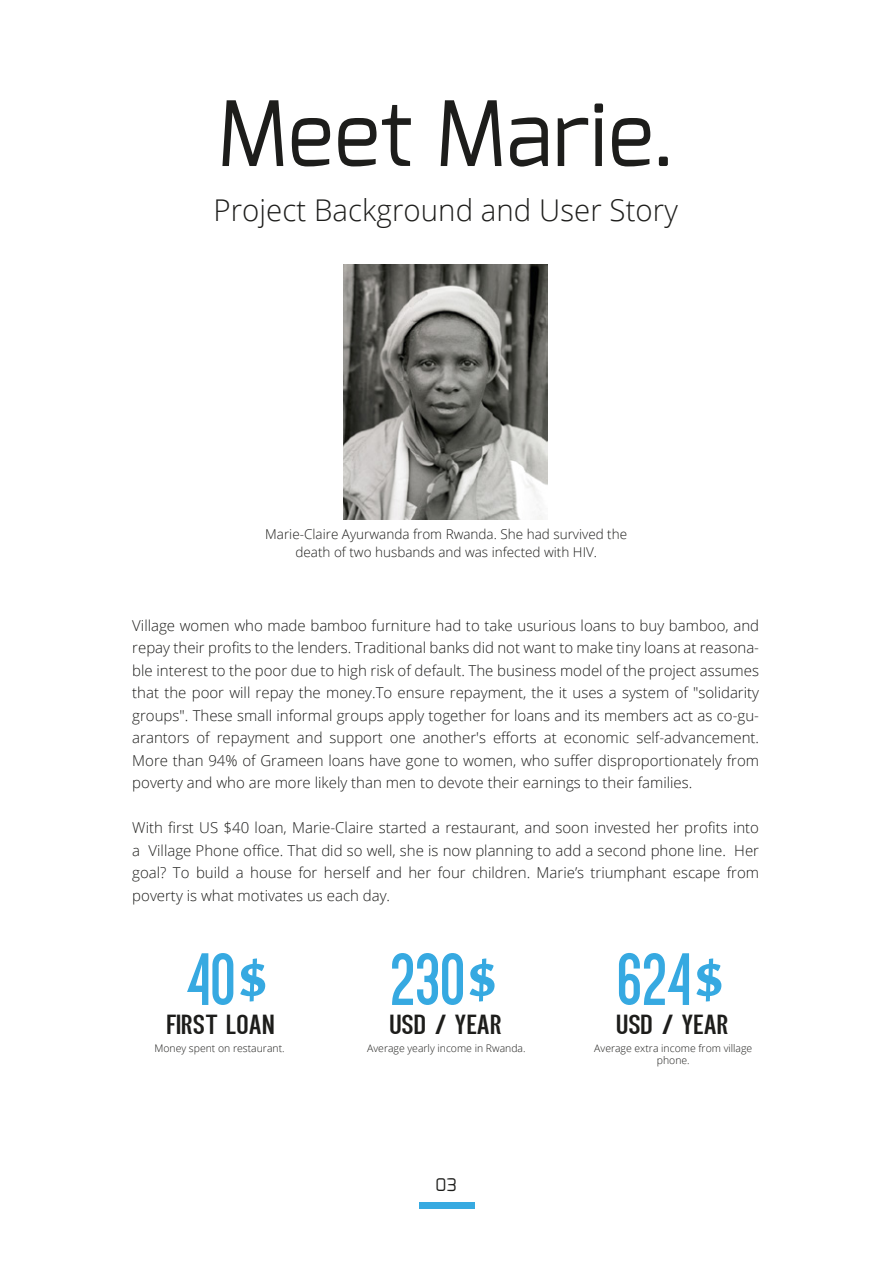
<style>
.page{position:relative;width:893px;height:1263px;background:#fff}
.page>*{position:absolute;margin:0;border:0;box-sizing:border-box;transform-origin:0 0}
.t1{font:89.85px "Exo";color:#1d1d1b}
.t2{font:81.15px "Equal Sans Demo";color:#36a9e1}
.t3{font:30.15px "Equal Sans Demo";color:#1d1d1b;scale:1.31 1}
.t4{font:300 30px "Open Sans";color:#1d1d1b}
.t5{font:17.4px "Exo";color:#1d1d1b}
.t6{font:300 15px/22.5px "Open Sans";color:#1d1d1b;text-align:justify}
.t7{font:300 13.5px/18px "Open Sans";color:#1d1d1b;text-align:center}
.t8{font:300 10.5px/12.5px "Open Sans";color:#1d1d1b;text-align:center}
.s1{font-family:"Chaparral Pro";font-weight:700;font-size:54px}
</style>
<div class="page">
<img style="left:344px;top:265px;width:203px;height:254px">
<div style="left:419px;top:1202px;width:55px;height:7px;background:#37aae1"></div>
<h1 class="t1" style="left:218px;top:76px;width:459px">Meet Marie.</h1>
<h3 class="t4" style="left:213px;top:189px;width:466px">Project Background and User Story</h3>
<p class="t7" style="left:265px;top:525px;width:363px">Marie-Claire Ayurwanda from Rwanda. She had survived the death of two husbands and was infected with HIV.</p>
<p class="t6" style="left:132px;top:614px;width:628px">Village women who made bamboo furniture had to take usurious loans to buy bamboo, and repay their profits to the lenders. Traditional banks did not want to make tiny loans at reasona&shy;ble interest to the poor due to high risk of default. The business model of the project assumes that the poor will repay the money.To ensure repayment, the it uses a system of "solidarity groups". These small informal groups apply together for loans and its members act as co-gu&shy;arantors of repayment and support one another's efforts at economic self-advancement.<br>More than 94% of Grameen loans have gone to women, who suffer disproportionately from poverty and who are more likely than men to devote their earnings to their families.</p>
<p class="t6" style="left:132px;top:816px;width:628px">With first US $40 loan, Marie-Claire started a restaurant, and soon invested her profits into a Village Phone office. That did so well, she is now planning to add a second phone line. Her goal? To build a house for herself and her four children. Marie’s triumphant escape from poverty is what motivates us each day.</p>
<h2 class="t2" style="left:188px;top:937px;width:81px">40 <span class="s1">$</span></h2>
<h3 class="t3" style="left:168px;top:1009px;width:84px">FIRST LOAN</h3>
<p class="t8" style="left:154px;top:1041px;width:132px">Money spent on restaurant.</p>
<h2 class="t2" style="left:392px;top:937px;width:107px">230 <span class="s1">$</span></h2>
<h3 class="t3" style="left:390px;top:1009px;width:87px">USD / YEAR</h3>
<p class="t8" style="left:367px;top:1041px;width:160px">Average yearly income in Rwanda.</p>
<p class="t5" style="left:436px;top:1174px;width:23px">03</p>
<h2 class="t2" style="left:619px;top:937px;width:107px">624 <span class="s1">$</span></h2>
<h3 class="t3" style="left:617px;top:1009px;width:87px">USD / YEAR</h3>
<p class="t8" style="left:594px;top:1041px;width:160px">Average extra income from village phone.</p>
</div>
